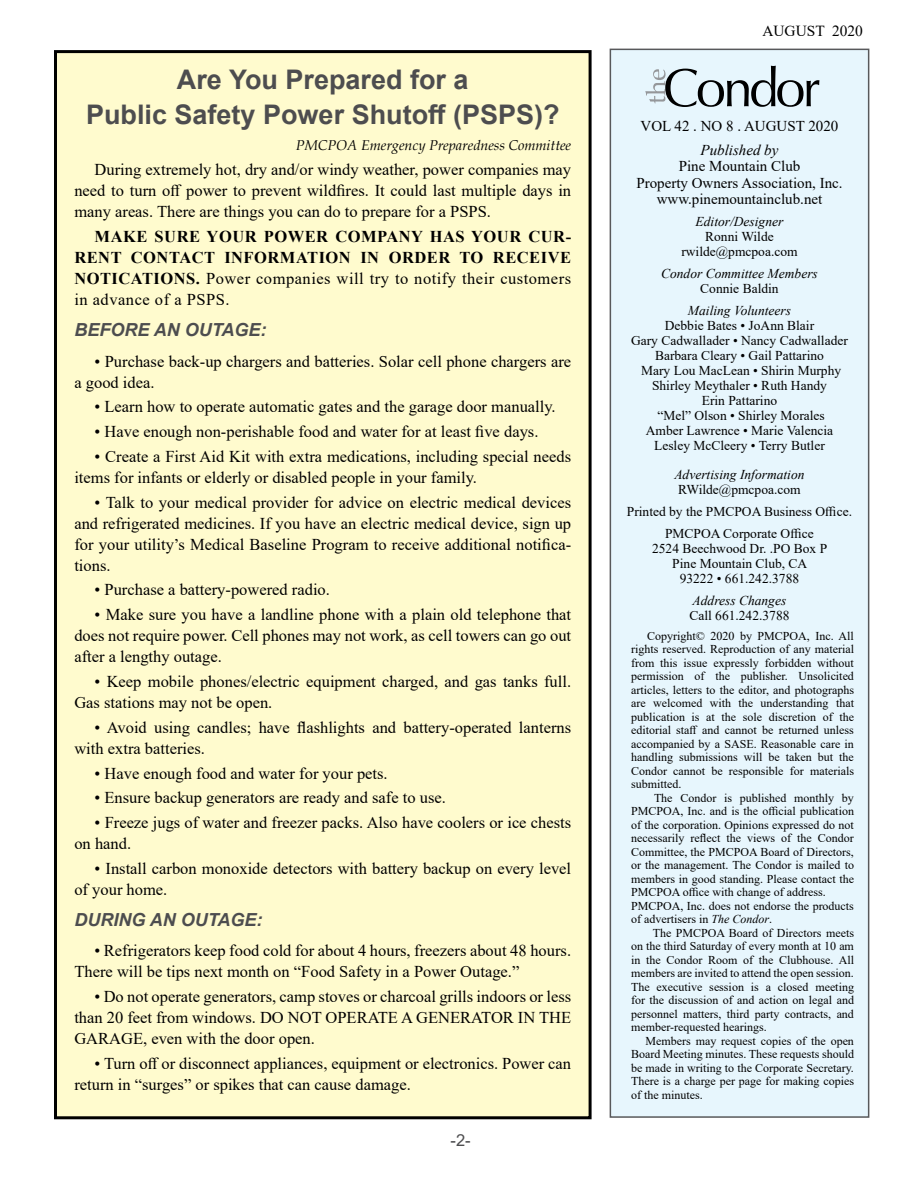
<style>
.page{position:relative;width:918px;height:1188px;background:#fff}
.page>*{position:absolute;margin:0;border:0;box-sizing:border-box;transform-origin:0 0}
.t1{font:700 27px/34.5px "Arial";color:#4d4d4f;text-align:center}
.t2{font:italic 700 18px "Arial";color:#4d4d4f}
.t3{font:16.5px/21px "Times New Roman";color:#000}
.t4{font:700 16.5px/21px "Times New Roman";letter-spacing:.03em;color:#000;text-align:justify}
.t5{font:16.5px "Arial";color:#4d4d4f}
.t6{font:15.3px "Times New Roman";color:#000}
.t7{font:15px/16.5px "Times New Roman";color:#000;text-align:center}
.t8{font:italic 15px "Times New Roman";color:#000}
.t9{font:italic 14.25px "Book Antiqua";color:#000}
.t10{font:13.5px/15px "Times New Roman";color:#000;text-align:center}
.t11{font:italic 13.5px "Times New Roman";color:#000}
.t12{font:12px/13.5px "Times New Roman";color:#000;text-align:justify}
.s1{font-weight:400}
.s2{font-style:italic}
</style>
<div class="page">
<div style="left:610px;top:49px;width:259px;height:1069px;background:#e7f6fd;border:2px solid #58595b"></div>
<svg style="left:645px;top:66px;width:175px;height:41px"></svg>
<div style="left:56px;top:52px;width:534px;height:1066px;background:#fffbce"></div>
<div style="left:54px;top:50px;width:538px;height:1069px;border:3px solid #000"></div>
<h1 class="t1" style="left:86px;top:63px;width:475px">Are You Prepared for a<br>Public Safety Power Shutoff (PSPS)?</h1>
<p class="t9" style="left:296px;top:136px;width:277px">PMCPOA Emergency Preparedness Committee</p>
<p class="t3" style="left:74px;top:159px;width:498px;text-align:justify;text-indent:20px">During extremely hot, dry and/or windy weather, power companies may need to turn off power to prevent wildfires. It could last multiple days in many areas. There are things you can do to prepare for a PSPS.</p>
<p class="t4" style="left:74px;top:226px;width:498px;text-indent:20px">MAKE SURE YOUR POWER COMPANY HAS YOUR CUR-RENT CONTACT INFORMATION IN ORDER TO RECEIVE NOTICATIONS. <span class="s1">Power companies will try to notify their customers in advance of a PSPS.</span></p>
<p class="t2" style="left:74px;top:318px;width:194px">BEFORE AN OUTAGE:</p>
<p class="t3" style="left:74px;top:350px;width:498px;text-indent:20px">• Purchase back-up chargers and batteries. Solar cell phone chargers are a good idea.</p>
<p class="t3" style="left:95px;top:396px;width:463px">• Learn how to operate automatic gates and the garage door manually.</p>
<p class="t3" style="left:95px;top:421px;width:445px">• Have enough non-perishable food and water for at least five days.</p>
<p class="t3" style="left:74px;top:445px;width:498px;text-indent:20px">• Create a First Aid Kit with extra medications, including special needs items for infants or elderly or disabled people in your family.</p>
<p class="t3" style="left:74px;top:491px;width:498px;text-align:justify;text-indent:20px">• Talk to your medical provider for advice on electric medical devices and refrigerated medicines. If you have an electric medical device, sign up for your utility’s Medical Baseline Program to receive additional notifica&shy;tions.</p>
<p class="t3" style="left:95px;top:579px;width:237px">• Purchase a battery-powered radio.</p>
<p class="t3" style="left:74px;top:604px;width:498px;text-align:justify;text-indent:20px">• Make sure you have a landline phone with a plain old telephone that does not require power. Cell phones may not work, as cell towers can go out after a lengthy outage.</p>
<p class="t3" style="left:74px;top:670px;width:498px;text-indent:20px">• Keep mobile phones/electric equipment charged, and gas tanks full.<br>Gas stations may not be open.</p>
<p class="t3" style="left:74px;top:716px;width:498px;text-indent:20px">• Avoid using candles; have flashlights and battery-operated lanterns with extra batteries.</p>
<p class="t3" style="left:95px;top:762px;width:295px">• Have enough food and water for your pets.</p>
<p class="t3" style="left:95px;top:787px;width:353px">• Ensure backup generators are ready and safe to use.</p>
<p class="t3" style="left:74px;top:812px;width:498px;text-indent:20px">• Freeze jugs of water and freezer packs. Also have coolers or ice chests on hand.</p>
<p class="t3" style="left:74px;top:857px;width:498px;text-indent:20px">• Install carbon monoxide detectors with battery backup on every level of your home.</p>
<p class="t2" style="left:74px;top:908px;width:189px">DURING AN OUTAGE:</p>
<p class="t3" style="left:74px;top:940px;width:498px;text-indent:20px">• Refrigerators keep food cold for about 4 hours, freezers about 48 hours.<br>There will be tips next month on “Food Safety in a Power Outage.”</p>
<p class="t3" style="left:74px;top:986px;width:498px;text-align:justify;text-indent:20px">• Do not operate generators, camp stoves or charcoal grills indoors or less than 20 feet from windows. DO NOT OPERATE A GENERATOR IN THE GARAGE, even with the door open.</p>
<p class="t3" style="left:74px;top:1052px;width:498px;text-indent:20px">• Turn off or disconnect appliances, equipment or electronics. Power can return in “surges” or spikes that can cause damage.</p>
<p class="t5" style="left:451px;top:1129px;width:22px">-2-</p>
<p class="t6" style="left:762px;top:20px;width:102px">AUGUST 2020</p>
<p class="t7" style="left:641px;top:118px;width:199px">VOL 42 . NO 8 . AUGUST 2020</p>
<p class="t8" style="left:701px;top:140px;width:79px">Published by</p>
<p class="t7" style="left:636px;top:158px;width:208px">Pine Mountain Club<br>Property Owners Association, Inc. www.pinemountainclub.net</p>
<p class="t11" style="left:696px;top:213px;width:89px">Editor/Designer</p>
<p class="t10" style="left:681px;top:229px;width:118px">Ronni Wilde rwilde@pmcpoa.com</p>
<p class="t11" style="left:661px;top:265px;width:158px">Condor Committee Members</p>
<p class="t10" style="left:700px;top:281px;width:80px">Connie Baldin</p>
<p class="t11" style="left:688px;top:301px;width:105px">Mailing Volunteers</p>
<p class="t10" style="left:631px;top:318px;width:218px">Debbie Bates • JoAnn Blair<br>Gary Cadwallader • Nancy Cadwallader<br>Barbara Cleary • Gail Pattarino<br>Mary Lou MacLean • Shirin Murphy<br>Shirley Meythaler • Ruth Handy<br>Erin Pattarino<br>“Mel” Olson • Shirley Morales<br>Amber Lawrence • Marie Valencia<br>Lesley McCleery • Terry Butler</p>
<p class="t11" style="left:674px;top:465px;width:132px">Advertising Information</p>
<p class="t10" style="left:627px;top:478px;width:227px;line-height:22px">RWilde@pmcpoa.com<br>Printed by the PMCPOA Business Office.<br>PMCPOA Corporate Office</p>
<p class="t10" style="left:652px;top:541px;width:177px">2524 Beechwood Dr. .PO Box P<br>Pine Mountain Club, CA<br>93222 • 661.242.3788</p>
<p class="t11" style="left:693px;top:591px;width:95px">Address Changes</p>
<p class="t10" style="left:689px;top:607px;width:102px">Call 661.242.3788</p>
<p class="t12" style="left:631px;top:629px;width:224px;text-indent:16px">Copyright© 2020 by PMCPOA, Inc. All rights reserved. Reproduction of any material from this issue expressly forbidden without permission of the publisher. Unsolicited articles, letters to the editor, and photographs are welcomed with the understanding that publication is at the sole discretion of the editorial staff and cannot be returned unless accompanied by a SASE. Reasonable care in handling submissions will be taken but the Condor cannot be responsible for materials submitted.</p>
<p class="t12" style="left:631px;top:791px;width:224px;text-align:left;text-indent:23px">The Condor is published monthly by PMCPOA, Inc. and is the official publication of the corporation. Opinions expressed do not necessarily reflect the views of the Condor Committee, the PMCPOA Board of Directors, or the management. The Condor is mailed to members in good standing. Please contact the PMCPOA office with change of address.<br>PMCPOA, Inc. does not endorse the products of advertisers in <span class="s2">The Condor</span>.</p>
<p class="t12" style="left:631px;top:926px;width:224px;text-indent:22px">The PMCPOA Board of Directors meets on the third Saturday of every month at 10 am in the Condor Room of the Clubhouse. All members are invited to attend the open session.<br>The executive session is a closed meeting for the discussion of and action on legal and personnel matters, third party contracts, and member-requested hearings.</p>
<p class="t12" style="left:631px;top:1034px;width:224px;text-indent:15px">Members may request copies of the open Board Meeting minutes. These requests should be made in writing to the Corporate Secretary.<br>There is a charge per page for making copies of the minutes.</p>
</div>
